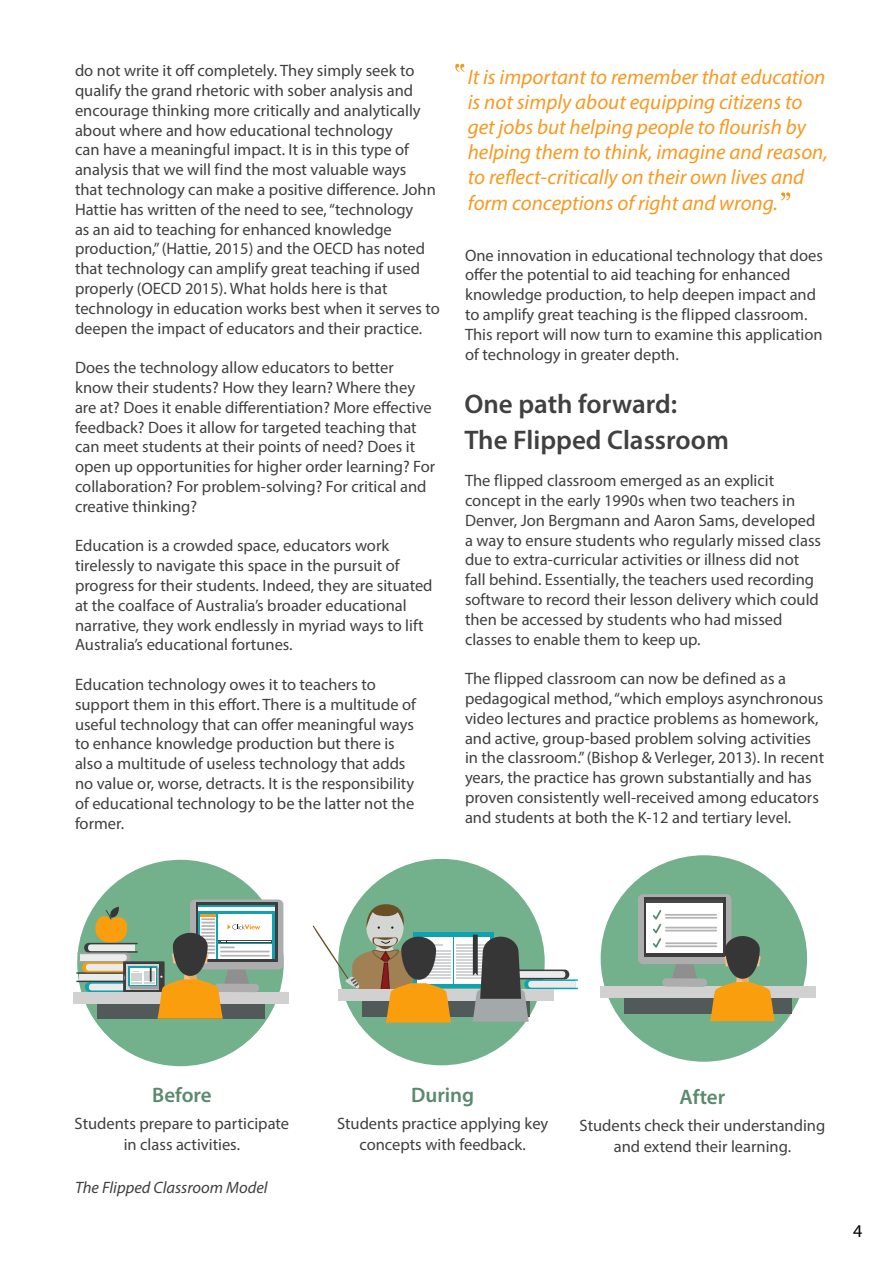
<style>
.page{position:relative;width:893px;height:1263px;background:#fff}
.page>*{position:absolute;margin:0;border:0;box-sizing:border-box;transform-origin:0 0}
.t1{font:600 27px/36px "Myriad Pro";color:#404040}
.t2{font:italic 21px/25.2px "Myriad Pro";color:#f89921}
.t3{font:600 21px "Myriad Pro";color:#5a8a6d}
.t4{font:18px "Myriad Pro";color:#000}
.t5{font:16.5px/19.8px "Myriad Pro";color:#404040}
.t6{font:italic 16.5px "Myriad Pro";color:#404040}
</style>
<div class="page">
<svg style="left:781px;top:192px;width:10px;height:8px"></svg>
<svg style="left:455px;top:64px;width:9px;height:8px"></svg>
<div style="left:338px;top:859px;width:207px;height:206px;background:#73b18d;border-radius:50%"></div>
<svg style="left:312px;top:904px;width:266px;height:118px"></svg>
<div style="left:77px;top:860px;width:207px;height:206px;background:#73b18d;border-radius:50%"></div>
<div style="left:97px;top:1000px;width:168px;height:19px;background:#525959"></div>
<div style="left:73px;top:992px;width:216px;height:11px;background:#d1d1d1"></div>
<div style="left:190px;top:899px;width:93px;height:70px;background:#adadad;border-radius:5px"></div>
<svg style="left:196px;top:903px;width:82px;height:59px"></svg>
<div style="left:198px;top:906px;width:77px;height:53px;background:#0da3b3"></div>
<hr style="left:198px;top:907px;width:77px;height:4px;background:#fff">
<div style="left:218px;top:914px;width:54px;height:28px;background:#fff"></div>
<svg style="left:260px;top:944px;width:12px;height:15px"></svg>
<hr style="left:218px;top:941px;width:54px;height:2px;background:#474747">
<hr style="left:220px;top:951px;width:50px;height:1px;background:#b3b3b3">
<hr style="left:220px;top:955px;width:50px;height:1px;background:#b3b3b3">
<hr style="left:221px;top:941px;width:49px;height:1px;background:#fff">
<svg style="left:76px;top:907px;width:184px;height:112px"></svg>
<div style="left:601px;top:855px;width:206px;height:207px;background:#73b18d;border-radius:50%"></div>
<div style="left:624px;top:995px;width:168px;height:18px;background:#525959"></div>
<div style="left:600px;top:987px;width:216px;height:11px;background:#d1d1d1"></div>
<svg style="left:672px;top:964px;width:25px;height:14px"></svg>
<div style="left:638px;top:894px;width:93px;height:70px;background:#adadad;border-radius:5px"></div>
<div style="left:644px;top:897px;width:82px;height:59px;background:#3d3d3d"></div>
<div style="left:662px;top:978px;width:45px;height:9px;background:#adadad;border-radius:4px"></div>
<hr style="left:646px;top:900px;width:77px;height:2px;background:#474747">
<div style="left:646px;top:903px;width:77px;height:49px;background:#fff"></div>
<hr style="left:666px;top:914px;width:50px;height:2px;background:#b3b3b3">
<hr style="left:666px;top:917px;width:50px;height:2px;background:#b3b3b3">
<hr style="left:666px;top:927px;width:50px;height:1px;background:#b3b3b3">
<hr style="left:666px;top:930px;width:50px;height:1px;background:#b3b3b3">
<hr style="left:666px;top:942px;width:50px;height:2px;background:#b3b3b3">
<hr style="left:666px;top:945px;width:50px;height:2px;background:#b3b3b3">
<svg style="left:653px;top:910px;width:9px;height:38px"></svg>
<svg style="left:710px;top:935px;width:65px;height:86px"></svg>
<p class="t5" style="left:75px;top:60px;width:366px">do not write it off completely. They simply seek to qualify the grand rhetoric with sober analysis and encourage thinking more critically and analytically about where and how educational technology<br>can have a meaningful impact. It is in this type of analysis that we will find the most valuable ways<br>that technology can make a positive difference. John Hattie has written of the need to see, “technology<br>as an aid to teaching for enhanced knowledge production,” (Hattie, 2015) and the OECD has noted that technology can amplify great teaching if used properly (OECD 2015). What holds here is that technology in education works best when it serves to deepen the impact of educators and their practice.</p>
<p class="t5" style="left:75px;top:357px;width:362px">Does the technology allow educators to better know their students? How they learn? Where they are at? Does it enable differentiation? More effective feedback? Does it allow for targeted teaching that can meet students at their points of need? Does it open up opportunities for higher order learning? For collaboration? For problem-solving? For critical and creative thinking?</p>
<p class="t5" style="left:75px;top:536px;width:359px">Education is a crowded space, educators work tirelessly to navigate this space in the pursuit of progress for their students. Indeed, they are situated at the coalface of Australia’s broader educational narrative, they work endlessly in myriad ways to lift Australia’s educational fortunes.</p>
<p class="t5" style="left:75px;top:674px;width:342px">Education technology owes it to teachers to support them in this effort. There is a multitude of useful technology that can offer meaningful ways to enhance knowledge production but there is also a multitude of useless technology that adds no value or, worse, detracts. It is the responsibility of educational technology to be the latter not the former.</p>
<p class="t2" style="left:468px;top:64px;width:362px">It is important to remember that education is not simply about equipping citizens to get jobs but helping people to flourish by helping them to think, imagine and reason, to reflect-critically on their own lives and form conceptions of right and wrong.</p>
<p class="t5" style="left:465px;top:245px;width:360px">One innovation in educational technology that does offer the potential to aid teaching for enhanced knowledge production, to help deepen impact and to amplify great teaching is the flipped classroom.<br>This report will now turn to examine this application of technology in greater depth.</p>
<h1 class="t1" style="left:464px;top:385px;width:266px">One path forward:<br>The Flipped Classroom</h1>
<p class="t5" style="left:465px;top:470px;width:358px">The flipped classroom emerged as an explicit concept in the early 1990s when two teachers in Denver, Jon Bergmann and Aaron Sams, developed a way to ensure students who regularly missed class due to extra-curricular activities or illness did not fall behind. Essentially, the teachers used recording software to record their lesson delivery which could then be accessed by students who had missed classes to enable them to keep up.</p>
<p class="t5" style="left:465px;top:668px;width:361px">The flipped classroom can now be defined as a pedagogical method, “which employs asynchronous video lectures and practice problems as homework, and active, group-based problem solving activities in the classroom.” (Bishop &amp; Verleger, 2013). In recent years, the practice has grown substantially and has proven consistently well-received among educators and students at both the K-12 and tertiary level.</p>
<p class="t3" style="left:152px;top:1081px;width:61px">Before</p>
<p class="t5" style="left:75px;top:1112px;width:216px;line-height:21px;text-align:center">Students prepare to participate in class activities.</p>
<p class="t6" style="left:75px;top:1177px;width:194px">The Flipped Classroom Model</p>
<p class="t3" style="left:411px;top:1081px;width:65px">During</p>
<p class="t5" style="left:337px;top:1112px;width:213px;line-height:21px;text-align:center">Students practice applying key concepts with feedback.</p>
<p class="t3" style="left:680px;top:1083px;width:47px">After</p>
<p class="t5" style="left:580px;top:1114px;width:247px;line-height:21px;text-align:center">Students check their understanding and extend their learning.</p>
<p class="t4" style="left:853px;top:1220px;width:11px">4</p>
</div>
